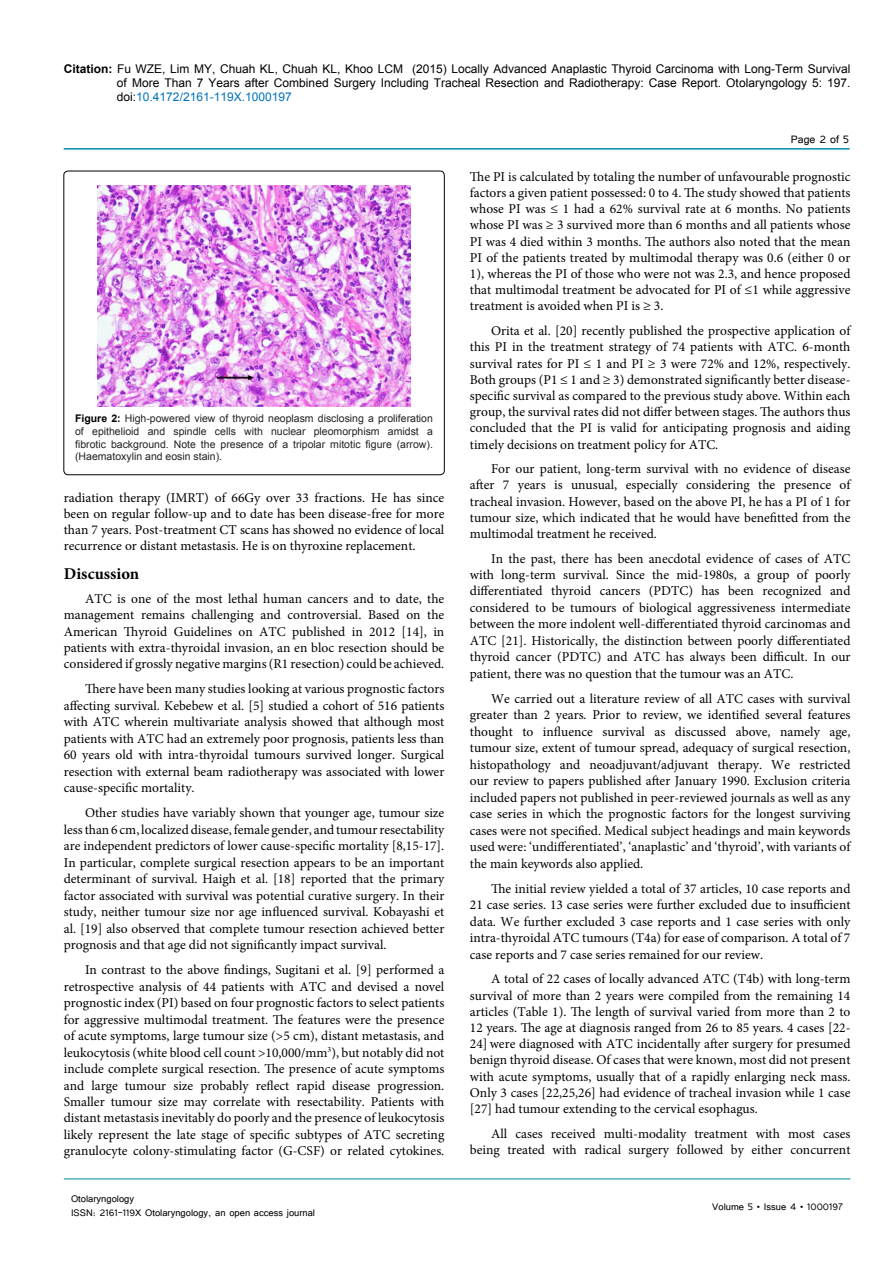
<style>
.page{position:relative;width:893px;height:1263px;background:#fff}
.page>*{position:absolute;margin:0;border:0;box-sizing:border-box;transform-origin:0 0}
.t1{font:700 16.5px "Minion Pro";color:#000}
.t2{font:13.5px/16.2px "Minion Pro";color:#000;text-align:justify}
.t3{font:13.5px "Tunga";color:#000}
.t4{font:12px/14.4px "Arial";color:#000;text-align:justify}
.t5{font:12px/14.4px "Tunga";color:#000}
.t6{font:10.5px/12.6px "Arial";color:#222;text-align:justify}
.s1{font-weight:700}
.s2{color:#0072bc}
.s3{font-weight:700;color:#000}
</style>
<div class="page">
<hr style="left:64px;top:148px;width:786px;height:2px;background:#008da2">
<hr style="left:64px;top:1179px;width:786px;height:1px;background:#008da2">
<div style="left:64px;top:171px;width:380px;height:304px;border:1px solid #000;border-radius:4px"></div>
<img style="left:97px;top:186px;width:314px;height:220px">
<p class="t4" style="left:117px;top:61px;width:735px;text-indent:-53px"><span class="s1">Citation:</span> Fu WZE, Lim MY, Chuah KL, Chuah KL, Khoo LCM (2015) Locally Advanced Anaplastic Thyroid Carcinoma with Long-Term Survival of More Than 7 Years after Combined Surgery Including Tracheal Resection and Radiotherapy: Case Report. Otolaryngology 5: 197. doi:<span class="s2">10.4172/2161-119X.1000197</span></p>
<p class="t3" style="left:791px;top:131px;width:60px">Page 2 of 5</p>
<p class="t6" style="left:75px;top:413px;width:359px"><span class="s3">Figure 2:</span> High-powered view of thyroid neoplasm disclosing a proliferation of epithelioid and spindle cells with nuclear pleomorphism amidst a fibrotic background. Note the presence of a tripolar mitotic figure (arrow). (Haematoxylin and eosin stain).</p>
<p class="t2" style="left:64px;top:489px;width:382px">radiation therapy (IMRT) of 66Gy over 33 fractions. He has since been on regular follow-up and to date has been disease-free for more than 7 years. Post-treatment CT scans has showed no evidence of local recurrence or distant metastasis. He is on thyroxine replacement.</p>
<p class="t1" style="left:64px;top:562px;width:77px">Discussion</p>
<p class="t2" style="left:64px;top:591px;width:382px;text-indent:21px">ATC is one of the most lethal human cancers and to date, the management remains challenging and controversial. Based on the American Thyroid Guidelines on ATC published in 2012 [14], in patients with extra-thyroidal invasion, an en bloc resection should be considered if grossly negative margins (R1 resection) could be achieved.</p>
<p class="t2" style="left:64px;top:680px;width:382px;text-indent:21px">There have been many studies looking at various prognostic factors affecting survival. Kebebew et al. [5] studied a cohort of 516 patients with ATC wherein multivariate analysis showed that although most patients with ATC had an extremely poor prognosis, patients less than 60 years old with intra-thyroidal tumours survived longer. Surgical resection with external beam radiotherapy was associated with lower cause-specific mortality.</p>
<p class="t2" style="left:64px;top:804px;width:382px;text-indent:21px">Other studies have variably shown that younger age, tumour size less than 6 cm, localized disease, female gender, and tumour resectability are independent predictors of lower cause-specific mortality [8,15-17].<br>In particular, complete surgical resection appears to be an important determinant of survival. Haigh et al. [18] reported that the primary factor associated with survival was potential curative surgery. In their study, neither tumour size nor age influenced survival. Kobayashi et al. [19] also observed that complete tumour resection achieved better prognosis and that age did not significantly impact survival.</p>
<p class="t2" style="left:64px;top:962px;width:382px;text-indent:21px">In contrast to the above findings, Sugitani et al. [9] performed a retrospective analysis of 44 patients with ATC and devised a novel prognostic index (PI) based on four prognostic factors to select patients for aggressive multimodal treatment. The features were the presence of acute symptoms, large tumour size (&gt;5 cm), distant metastasis, and leukocytosis (white blood cell count &gt;10,000/mm<sup>3</sup>), but notably did not include complete surgical resection. The presence of acute symptoms and large tumour size probably reflect rapid disease progression.<br>Smaller tumour size may correlate with resectability. Patients with distant metastasis inevitably do poorly and the presence of leukocytosis likely represent the late stage of specific subtypes of ATC secreting granulocyte colony-stimulating factor (G-CSF) or related cytokines.</p>
<p class="t5" style="left:71px;top:1190px;width:246px">Otolaryngology<br>ISSN: 2161-119X Otolaryngology, an open access journal</p>
<p class="t2" style="left:470px;top:168px;width:382px">The PI is calculated by totaling the number of unfavourable prognostic factors a given patient possessed: 0 to 4. The study showed that patients whose PI was ≤ 1 had a 62% survival rate at 6 months. No patients whose PI was ≥ 3 survived more than 6 months and all patients whose PI was 4 died within 3 months. The authors also noted that the mean PI of the patients treated by multimodal therapy was 0.6 (either 0 or 1), whereas the PI of those who were not was 2.3, and hence proposed that multimodal treatment be advocated for PI of ≤1 while aggressive treatment is avoided when PI is ≥ 3.</p>
<p class="t2" style="left:470px;top:323px;width:382px;text-indent:21px">Orita et al. [20] recently published the prospective application of this PI in the treatment strategy of 74 patients with ATC. 6-month survival rates for PI ≤ 1 and PI ≥ 3 were 72% and 12%, respectively.<br>Both groups (P1 ≤ 1 and ≥ 3) demonstrated significantly better disease&shy;specific survival as compared to the previous study above. Within each group, the survival rates did not differ between stages. The authors thus concluded that the PI is valid for anticipating prognosis and aiding timely decisions on treatment policy for ATC.</p>
<p class="t2" style="left:470px;top:461px;width:382px;text-indent:21px">For our patient, long-term survival with no evidence of disease after 7 years is unusual, especially considering the presence of tracheal invasion. However, based on the above PI, he has a PI of 1 for tumour size, which indicated that he would have benefitted from the multimodal treatment he received.</p>
<p class="t2" style="left:470px;top:550px;width:382px;text-indent:21px">In the past, there has been anecdotal evidence of cases of ATC with long-term survival. Since the mid-1980s, a group of poorly differentiated thyroid cancers (PDTC) has been recognized and considered to be tumours of biological aggressiveness intermediate between the more indolent well-differentiated thyroid carcinomas and ATC [21]. Historically, the distinction between poorly differentiated thyroid cancer (PDTC) and ATC has always been difficult. In our patient, there was no question that the tumour was an ATC.</p>
<p class="t2" style="left:470px;top:690px;width:382px;text-indent:21px">We carried out a literature review of all ATC cases with survival greater than 2 years. Prior to review, we identified several features thought to influence survival as discussed above, namely age, tumour size, extent of tumour spread, adequacy of surgical resection, histopathology and neoadjuvant/adjuvant therapy. We restricted our review to papers published after January 1990. Exclusion criteria included papers not published in peer-reviewed journals as well as any case series in which the prognostic factors for the longest surviving cases were not specified. Medical subject headings and main keywords used were: ‘undifferentiated’, ‘anaplastic’ and ‘thyroid’, with variants of the main keywords also applied.</p>
<p class="t2" style="left:470px;top:880px;width:382px;text-indent:21px">The initial review yielded a total of 37 articles, 10 case reports and 21 case series. 13 case series were further excluded due to insufficient data. We further excluded 3 case reports and 1 case series with only intra-thyroidal ATC tumours (T4a) for ease of comparison. A total of 7 case reports and 7 case series remained for our review.</p>
<p class="t2" style="left:470px;top:971px;width:382px;text-indent:21px">A total of 22 cases of locally advanced ATC (T4b) with long-term survival of more than 2 years were compiled from the remaining 14 articles (Table 1). The length of survival varied from more than 2 to 12 years. The age at diagnosis ranged from 26 to 85 years. 4 cases [22- 24] were diagnosed with ATC incidentally after surgery for presumed benign thyroid disease. Of cases that were known, most did not present with acute symptoms, usually that of a rapidly enlarging neck mass.<br>Only 3 cases [22,25,26] had evidence of tracheal invasion while 1 case [27] had tumour extending to the cervical esophagus.</p>
<p class="t2" style="left:470px;top:1125px;width:382px;text-align:right">All cases received multi-modality treatment with most cases being treated with radical surgery followed by either concurrent</p>
<p class="t5" style="left:712px;top:1199px;width:132px">Volume 5 • Issue 4 • 1000197</p>
</div>
